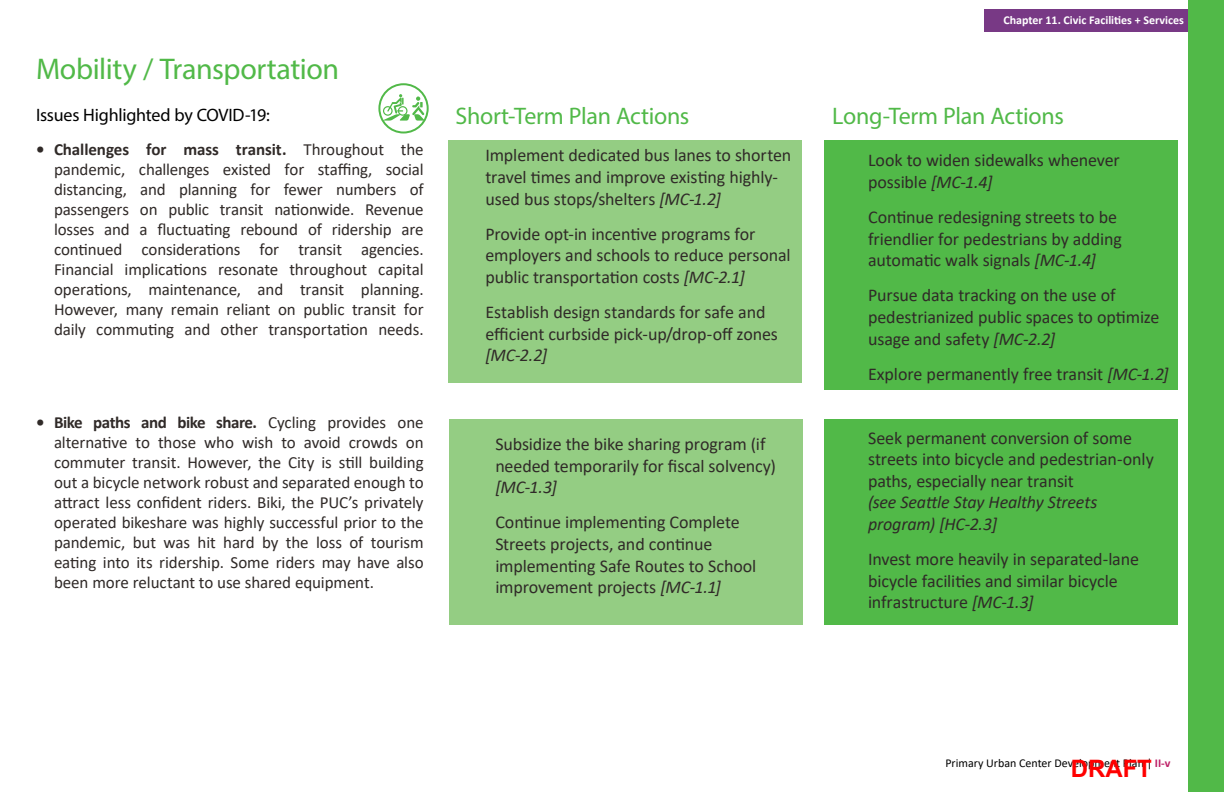
<style>
.page{position:relative;width:1224px;height:792px;background:#fff}
.page>*{position:absolute;margin:0;border:0;box-sizing:border-box;transform-origin:0 0}
.t1{font:30px "Myriad Pro";letter-spacing:-.01em;color:#51b948}
.t2{font:24px "Myriad Pro";letter-spacing:-.015em;color:#51b948}
.t3{font:700 24px "Arial";color:#f00}
.t4{font:18px/21.6px "Calibri";letter-spacing:-.005em;color:#302a28}
.t5{font:italic 18px/21.6px "Calibri";letter-spacing:-.01em;color:#302a28}
.t6{font:18px "Myriad Pro";letter-spacing:-.015em;color:#000}
.t7{font:17px/20px "Calibri";letter-spacing:-.01em;color:#302a28;text-align:justify}
.t8{font:12px "Calibri";color:#000}
.t9{font:700 12px "Calibri";color:#fff}
.s1{font-weight:700}
.s2{font-style:italic}
.s3{font-weight:700;color:#bd2066}
</style>
<div class="page">
<div style="left:984px;top:9px;width:240px;height:22px;background:#783985"></div>
<svg style="left:379px;top:84px;width:49px;height:49px"></svg>
<div style="left:378px;top:83px;width:51px;height:51px;border:2px solid #51b948;border-radius:50%"></div>
<svg style="left:383px;top:94px;width:41px;height:27px"></svg>
<div style="left:448px;top:140px;width:354px;height:243px;background:#94cd83"></div>
<div style="left:824px;top:140px;width:354px;height:249px;background:#51b948"></div>
<div style="left:1188px;top:0;width:36px;height:792px;background:#51b948"></div>
<div style="left:449px;top:419px;width:353px;height:206px;background:#94cd83"></div>
<div style="left:824px;top:419px;width:354px;height:206px;background:#51b948"></div>
<h1 class="t1" style="left:36px;top:50px;width:305px">Mobility / Transportation</h1>
<p class="t6" style="left:36px;top:104px;width:235px">Issues Highlighted by COVID-19:</p>
<p class="t7" style="left:54px;top:139px;width:371px;text-indent:-18px"><span class="s1">• Challenges for mass transit.</span> Throughout the pandemic, challenges existed for staffing, social distancing, and planning for fewer numbers of passengers on public transit nationwide. Revenue losses and a fluctuating rebound of ridership are continued considerations for transit agencies.<br>Financial implications resonate throughout capital operations, maintenance, and transit planning.<br>However, many remain reliant on public transit for daily commuting and other transportation needs.</p>
<p class="t7" style="left:54px;top:412px;width:371px;text-indent:-18px"><span class="s1">• Bike paths and bike share.</span> Cycling provides one alternative to those who wish to avoid crowds on commuter transit. However, the City is still building out a bicycle network robust and separated enough to attract less confident riders. Biki, the PUC’s privately operated bikeshare was highly successful prior to the pandemic, but was hit hard by the loss of tourism eating into its ridership. Some riders may have also been more reluctant to use shared equipment.</p>
<p class="t9" style="left:1003px;top:12px;width:182px">Chapter 11. Civic Facilities + Services</p>
<h2 class="t2" style="left:456px;top:101px;width:235px">Short-Term Plan Actions</h2>
<h2 class="t2" style="left:832px;top:101px;width:233px">Long-Term Plan Actions</h2>
<p class="t4" style="left:485px;top:144px;width:307px">Implement dedicated bus lanes to shorten travel times and improve existing highly&shy;used bus stops/shelters <span class="s2">[MC-1.2]</span></p>
<p class="t4" style="left:485px;top:222px;width:307px">Provide opt-in incentive programs for employers and schools to reduce personal public transportation costs <span class="s2">[MC-2.1]</span></p>
<p class="t4" style="left:485px;top:301px;width:294px">Establish design standards for safe and efficient curbside pick-up/drop-off zones</p>
<p class="t5" style="left:485px;top:344px;width:63px">[MC-2.2]</p>
<p class="t4" style="left:495px;top:433px;width:282px">Subsidize the bike sharing program (if needed temporarily for fiscal solvency)</p>
<p class="t5" style="left:495px;top:476px;width:63px">[MC-1.3]</p>
<p class="t4" style="left:495px;top:511px;width:263px">Continue implementing Complete Streets projects, and continue implementing Safe Routes to School improvement projects <span class="s2">[MC-1.1]</span></p>
<p class="t4" style="left:868px;top:149px;width:253px">Look to widen sidewalks whenever possible <span class="s2">[MC-1.4]</span></p>
<p class="t4" style="left:868px;top:206px;width:255px">Continue redesigning streets to be friendlier for pedestrians by adding automatic walk signals <span class="s2">[MC-1.4]</span></p>
<p class="t4" style="left:868px;top:284px;width:293px">Pursue data tracking on the use of pedestrianized public spaces to optimize usage and safety <span class="s2">[MC-2.2]</span></p>
<p class="t4" style="left:868px;top:362px;width:302px">Explore permanently free transit <span class="s2">[MC-1.2]</span></p>
<p class="t4" style="left:868px;top:426px;width:287px">Seek permanent conversion of some streets into bicycle and pedestrian-only paths, especially near transit</p>
<p class="t5" style="left:868px;top:491px;width:231px">(see Seattle Stay Healthy Streets program) [HC-2.3]</p>
<p class="t4" style="left:868px;top:548px;width:272px">Invest more heavily in separated-lane bicycle facilities and similar bicycle infrastructure <span class="s2">[MC-1.3]</span></p>
<p class="t8" style="left:945px;top:755px;width:227px">Primary Urban Center Development Plan | <span class="s3">II-v</span></p>
<h2 class="t3" style="left:1071px;top:753px;width:83px">DRAFT</h2>
</div>
